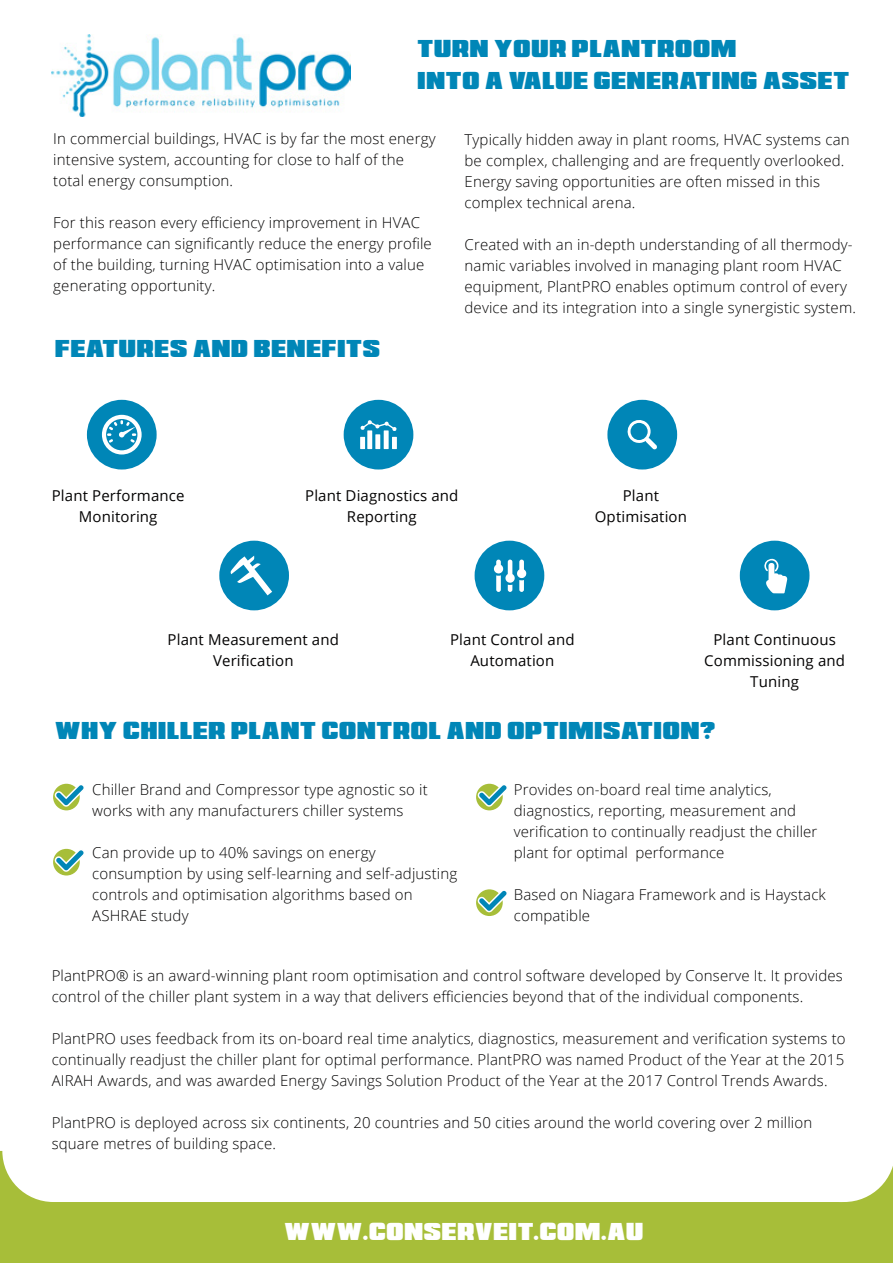
<style>
.page{position:relative;width:893px;height:1263px;background:#fff}
.page>*{position:absolute;margin:0;border:0;box-sizing:border-box;transform-origin:0 0}
.t1{font:21px/31.5px "Republica Minor";letter-spacing:.04em;color:#0086b7}
.t2{font:21px "Republica Minor";letter-spacing:.04em;color:#fff}
.t3{font:300 15px/21px "Open Sans";letter-spacing:.01em;color:#030202}
.t4{font:15px/21px "Open Sans";letter-spacing:.01em;color:#030202;text-align:center}
</style>
<div class="page">
<svg style="left:0;top:1151px;width:893px;height:112px;fill:#a7be39"></svg>
<img style="left:52px;top:35px;width:299px;height:81px">
<div style="left:53px;top:784px;width:27px;height:26px;background:#a7be39;border-radius:50%"></div>
<svg style="left:55px;top:784px;width:29px;height:23px"></svg>
<div style="left:53px;top:849px;width:27px;height:26px;background:#a7be39;border-radius:50%"></div>
<svg style="left:55px;top:849px;width:29px;height:23px"></svg>
<div style="left:476px;top:784px;width:27px;height:26px;background:#a7be39;border-radius:50%"></div>
<svg style="left:478px;top:784px;width:29px;height:23px"></svg>
<svg style="left:476px;top:889px;width:27px;height:27px"></svg>
<svg style="left:478px;top:889px;width:29px;height:23px"></svg>
<div style="left:87px;top:400px;width:70px;height:69px;background:#0086b7;border-radius:50%"></div>
<div style="left:344px;top:400px;width:69px;height:69px;background:#0086b7;border-radius:50%"></div>
<div style="left:607px;top:400px;width:70px;height:69px;background:#0086b7;border-radius:50%"></div>
<svg style="left:102px;top:415px;width:40px;height:39px"></svg>
<svg style="left:360px;top:420px;width:37px;height:29px"></svg>
<svg style="left:627px;top:420px;width:30px;height:30px"></svg>
<div style="left:219px;top:541px;width:70px;height:69px;background:#0086b7;border-radius:50%"></div>
<div style="left:475px;top:541px;width:69px;height:69px;background:#0086b7;border-radius:50%"></div>
<div style="left:740px;top:541px;width:69px;height:69px;background:#0086b7;border-radius:50%"></div>
<svg style="left:231px;top:556px;width:41px;height:39px"></svg>
<svg style="left:493px;top:559px;width:34px;height:33px"></svg>
<svg style="left:764px;top:559px;width:23px;height:34px"></svg>
<h1 class="t1" style="left:418px;top:33px;width:433px">TURN YOUR PLANTROOM<br>INTO A VALUE GENERATING ASSET</h1>
<p class="t3" style="left:53px;top:127px;width:384px">In commercial buildings, HVAC is by far the most energy intensive system, accounting for close to half of the total energy consumption.</p>
<p class="t3" style="left:53px;top:211px;width:380px">For this reason every efficiency improvement in HVAC performance can significantly reduce the energy profile of the building, turning HVAC optimisation into a value generating opportunity.</p>
<h1 class="t1" style="left:55px;top:332px;width:326px">FEATURES AND BENEFITS</h1>
<p class="t3" style="left:465px;top:128px;width:387px">Typically hidden away in plant rooms, HVAC systems can be complex, challenging and are frequently overlooked.<br>Energy saving opportunities are often missed in this complex technical arena.</p>
<p class="t3" style="left:465px;top:233px;width:393px">Created with an in-depth understanding of all thermody&shy;namic variables involved in managing plant room HVAC equipment, PlantPRO enables optimum control of every device and its integration into a single synergistic system.</p>
<p class="t4" style="left:52px;top:484px;width:134px">Plant Performance<br>Monitoring</p>
<p class="t4" style="left:305px;top:484px;width:155px">Plant Diagnostics and<br>Reporting</p>
<p class="t4" style="left:595px;top:484px;width:94px">Plant<br>Optimisation</p>
<p class="t4" style="left:168px;top:629px;width:173px">Plant Measurement and<br>Verification</p>
<p class="t4" style="left:450px;top:629px;width:126px">Plant Control and<br>Automation</p>
<p class="t4" style="left:704px;top:629px;width:142px">Plant Continuous<br>Commissioning and<br>Tuning</p>
<h1 class="t1" style="left:55px;top:714px;width:661px">WHY CHILLER PLANT CONTROL AND OPTIMISATION?</h1>
<p class="t3" style="left:92px;top:779px;width:337px">Chiller Brand and Compressor type agnostic so it works with any manufacturers chiller systems</p>
<p class="t3" style="left:92px;top:842px;width:367px">Can provide up to 40% savings on energy consumption by using self-learning and self-adjusting controls and optimisation algorithms based on ASHRAE study</p>
<p class="t3" style="left:514px;top:779px;width:305px">Provides on-board real time analytics, diagnostics, reporting, measurement and verification to continually readjust the chiller plant for optimal performance</p>
<p class="t3" style="left:514px;top:884px;width:314px">Based on Niagara Framework and is Haystack compatible</p>
<p class="t3" style="left:52px;top:964px;width:793px">PlantPRO® is an award-winning plant room optimisation and control software developed by Conserve It. It provides control of the chiller plant system in a way that delivers efficiencies beyond that of the individual components.</p>
<p class="t3" style="left:52px;top:1027px;width:795px;text-align:justify">PlantPRO uses feedback from its on-board real time analytics, diagnostics, measurement and verification systems to continually readjust the chiller plant for optimal performance. PlantPRO was named Product of the Year at the 2015<br>AIRAH Awards, and was awarded Energy Savings Solution Product of the Year at the 2017 Control Trends Awards.</p>
<p class="t3" style="left:52px;top:1111px;width:762px">PlantPRO is deployed across six continents, 20 countries and 50 cities around the world covering over 2 million square metres of building space.</p>
<h1 class="t2" style="left:285px;top:1213px;width:360px">WWW.CONSERVEIT.COM.AU</h1>
</div>
